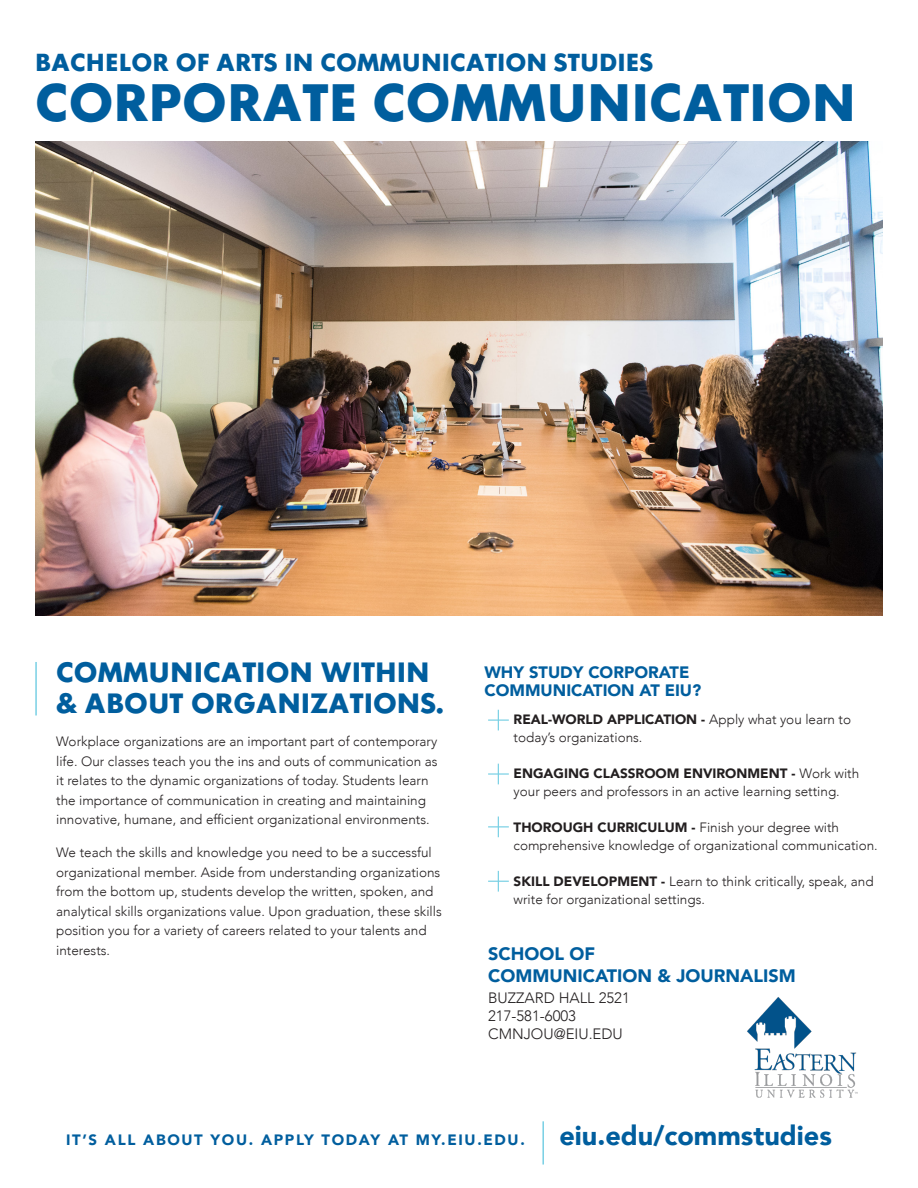
<style>
.page{position:relative;width:918px;height:1188px;background:#fff}
.page>*{position:absolute;margin:0;border:0;box-sizing:border-box;transform-origin:0 0}
.t1{font:48px "Futura Maxi CG Bold";color:#005e9e}
.t2{font:900 27px "Avenir";color:#005e9e}
.t3{font:25.5px "Futura Maxi CG Bold";color:#005e9e}
.t4{font:22.5px "Futura Maxi CG Bold";color:#005e9e}
.t5{font:900 18px "Avenir";color:#005e9e}
.t6{font:900 16.5px "Avenir";color:#005e9e}
.t7{font:300 15px "Avenir";color:#231f20}
.t8{font:900 15px "Avenir";letter-spacing:.11em;color:#005e9e}
.t9{font:300 13.5px/19.5px "Avenir";color:#231f20}
.s1{font-weight:900}
</style>
<div class="page">
<img style="left:35px;top:141px;width:847px;height:475px">
<hr style="left:35px;top:662px;width:2px;height:54px;background:#78d0e4">
<hr style="left:542px;top:1121px;width:2px;height:44px;background:#78d0e4">
<svg style="left:488px;top:710px;width:21px;height:20px"></svg>
<hr style="left:488px;top:773px;width:21px;height:2px;background:#78d0e4">
<svg style="left:498px;top:764px;width:1px;height:20px"></svg>
<svg style="left:488px;top:871px;width:21px;height:21px"></svg>
<svg style="left:488px;top:817px;width:21px;height:20px"></svg>
<img style="left:747px;top:997px;width:111px;height:101px">
<p class="t4" style="left:35px;top:48px;width:620px">BACHELOR OF ARTS IN COMMUNICATION STUDIES</p>
<p class="t1" style="left:35px;top:71px;width:822px">CORPORATE COMMUNICATION</p>
<p class="t3" style="left:56px;top:655px;width:375px">COMMUNICATION WITHIN</p>
<p class="t3" style="left:56px;top:687px;width:389px">&amp; ABOUT ORGANIZATIONS.</p>
<p class="t9" style="left:56px;top:732px;width:383px">Workplace organizations are an important part of contemporary life. Our classes teach you the ins and outs of communication as it relates to the dynamic organizations of today. Students learn the importance of communication in creating and maintaining innovative, humane, and efficient organizational environments.</p>
<p class="t9" style="left:56px;top:843px;width:387px">We teach the skills and knowledge you need to be a successful organizational member. Aside from understanding organizations from the bottom up, students develop the written, spoken, and analytical skills organizations value. Upon graduation, these skills position you for a variety of careers related to your talents and interests.</p>
<p class="t6" style="left:484px;top:659px;width:206px">WHY STUDY CORPORATE</p>
<p class="t6" style="left:484px;top:677px;width:218px">COMMUNICATION AT EIU?</p>
<p class="t9" style="left:514px;top:710px;width:339px;line-height:18px"><span class="s1">REAL-WORLD APPLICATION -</span> Apply what you learn to today’s organizations.</p>
<p class="t9" style="left:514px;top:764px;width:347px;line-height:18px"><span class="s1">ENGAGING CLASSROOM ENVIRONMENT -</span> Work with your peers and professors in an active learning setting.</p>
<p class="t9" style="left:514px;top:818px;width:366px;line-height:18px"><span class="s1">THOROUGH CURRICULUM -</span> Finish your degree with comprehensive knowledge of organizational communication.</p>
<p class="t9" style="left:514px;top:872px;width:362px;line-height:18px"><span class="s1">SKILL DEVELOPMENT -</span> Learn to think critically, speak, and write for organizational settings.</p>
<p class="t5" style="left:488px;top:938px;width:108px">SCHOOL OF</p>
<p class="t5" style="left:488px;top:960px;width:309px">COMMUNICATION &amp; JOURNALISM</p>
<p class="t7" style="left:488px;top:988px;width:143px">BUZZARD HALL 2521</p>
<p class="t7" style="left:488px;top:1006px;width:89px">217-581-6003</p>
<p class="t7" style="left:488px;top:1024px;width:136px">CMNJOU@EIU.EDU</p>
<p class="t8" style="left:66px;top:1127px;width:460px">IT’S ALL ABOUT YOU. APPLY TODAY AT MY.EIU.EDU.</p>
<p class="t2" style="left:559px;top:1113px;width:274px">eiu.edu/commstudies</p>
</div>
